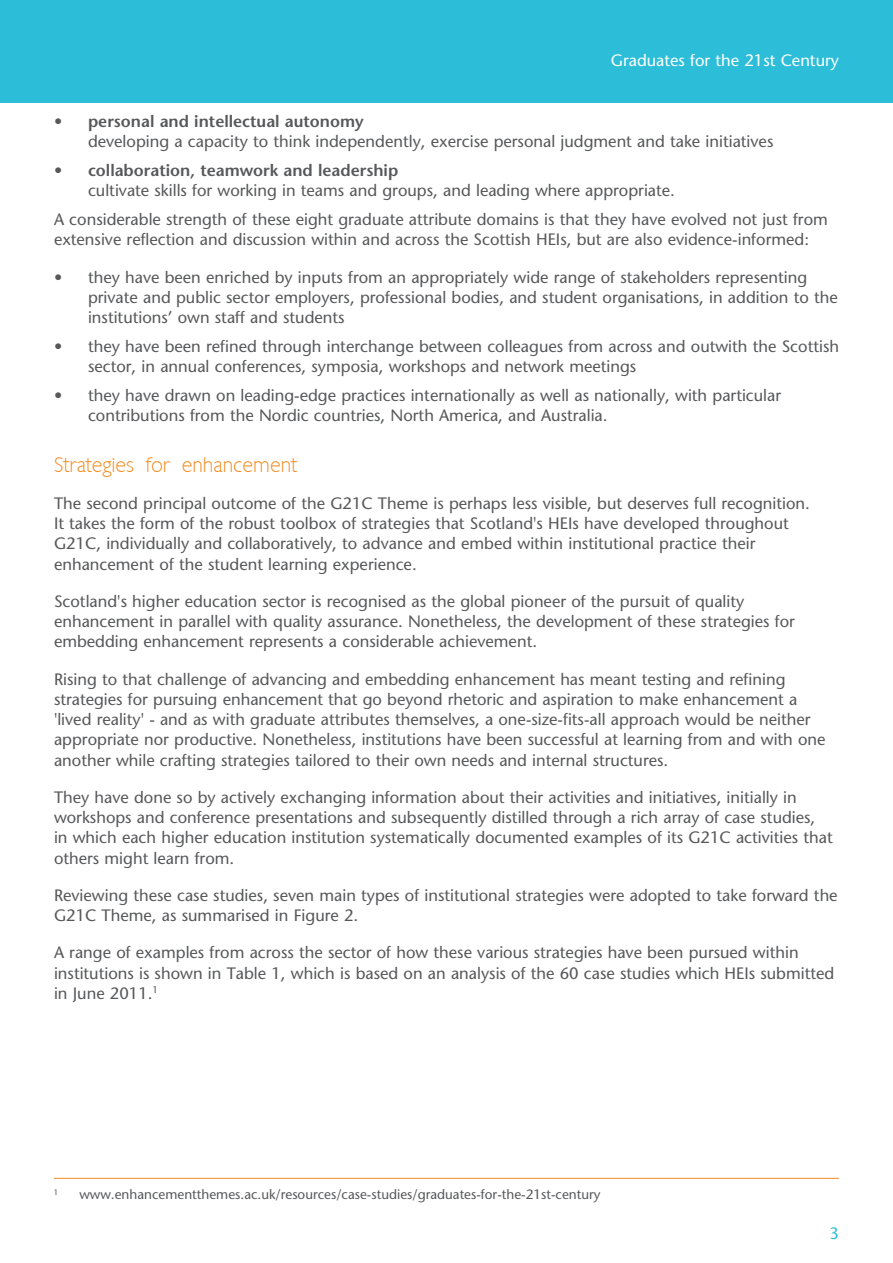
<style>
.page{position:relative;width:893px;height:1263px;background:#fff}
.page>*{position:absolute;margin:0;border:0;box-sizing:border-box;transform-origin:0 0}
._2nd_Level{font:21px "Stewardson";color:#f28b1d}
.Text{font:16.5px/20.2px "Stone Sans";color:#57585a}
.Bullet_-_normal{font:16.5px/20.2px "Stone Sans";color:#57585a}
.t1{font:16.5px "Stone Sans";color:#fff}
.t2{font:16.5px "Stone Sans";color:#2cbdd8}
.Text-2{font:13.5px "Stone Sans";color:#57585a}
.Text-3{font:7.8px "Stone Sans";color:#57585a}
.s1{font-weight:600}
</style>
<div class="page">
<div style="left:0;top:0;width:893px;height:102px;background:#2cbdd8"></div>
<hr style="left:54px;top:1178px;width:785px;height:1px;background:#f28b1d">
<p class="t1" style="left:611px;top:51px;width:230px">Graduates for the 21st Century</p>
<p class="Bullet_-_normal" style="left:88px;top:111px;width:687px;text-indent:-34px">• <span class="s1">personal and intellectual autonomy<br></span>developing a capacity to think independently, exercise personal judgment and take initiatives</p>
<p class="Bullet_-_normal" style="left:88px;top:160px;width:588px;text-indent:-34px">• <span class="s1">collaboration, teamwork and leadership<br></span>cultivate skills for working in teams and groups, and leading where appropriate.</p>
<p class="Text" style="left:54px;top:209px;width:775px">A considerable strength of these eight graduate attribute domains is that they have evolved not just from extensive reflection and discussion within and across the Scottish HEIs, but are also evidence-informed:</p>
<p class="Bullet_-_normal" style="left:88px;top:267px;width:751px;text-indent:-34px">• they have been enriched by inputs from an appropriately wide range of stakeholders representing private and public sector employers, professional bodies, and student organisations, in addition to the institutions’ own staff and students</p>
<p class="Bullet_-_normal" style="left:88px;top:336px;width:752px;text-indent:-34px">• they have been refined through interchange between colleagues from across and outwith the Scottish sector, in annual conferences, symposia, workshops and network meetings</p>
<p class="Bullet_-_normal" style="left:88px;top:385px;width:695px;text-indent:-34px">• they have drawn on leading-edge practices internationally as well as nationally, with particular contributions from the Nordic countries, North America, and Australia.</p>
<p class="_2nd_Level" style="left:54px;top:454px;width:245px">Strategies for enhancement</p>
<p class="Text" style="left:54px;top:493px;width:757px">The second principal outcome of the G21C Theme is perhaps less visible, but deserves full recognition.<br>It takes the form of the robust toolbox of strategies that Scotland's HEIs have developed throughout G21C, individually and collaboratively, to advance and embed within institutional practice their enhancement of the student learning experience.</p>
<p class="Text" style="left:54px;top:591px;width:742px">Scotland's higher education sector is recognised as the global pioneer of the pursuit of quality enhancement in parallel with quality assurance. Nonetheless, the development of these strategies for embedding enhancement represents a considerable achievement.</p>
<p class="Text" style="left:54px;top:669px;width:773px">Rising to that challenge of advancing and embedding enhancement has meant testing and refining strategies for pursuing enhancement that go beyond rhetoric and aspiration to make enhancement a 'lived reality' - and as with graduate attributes themselves, a one-size-fits-all approach would be neither appropriate nor productive. Nonetheless, institutions have been successful at learning from and with one another while crafting strategies tailored to their own needs and internal structures.</p>
<p class="Text" style="left:54px;top:787px;width:780px">They have done so by actively exchanging information about their activities and initiatives, initially in workshops and conference presentations and subsequently distilled through a rich array of case studies, in which each higher education institution systematically documented examples of its G21C activities that others might learn from.</p>
<p class="Text" style="left:54px;top:885px;width:785px">Reviewing these case studies, seven main types of institutional strategies were adopted to take forward the<br>G21C Theme, as summarised in Figure 2.</p>
<p class="Text" style="left:54px;top:942px;width:782px">A range of examples from across the sector of how these various strategies have been pursued within institutions is shown in Table 1, which is based on an analysis of the 60 case studies which HEIs submitted in June 2011.<sup>1</sup></p>
<p class="Text-3" style="left:54px;top:1187px;width:6px">1</p>
<p class="Text-2" style="left:79px;top:1187px;width:523px">www.enhancementthemes.ac.uk/resources/case-studies/graduates-for-the-21st-century</p>
<p class="t2" style="left:829px;top:1223px;width:11px">3</p>
</div>
